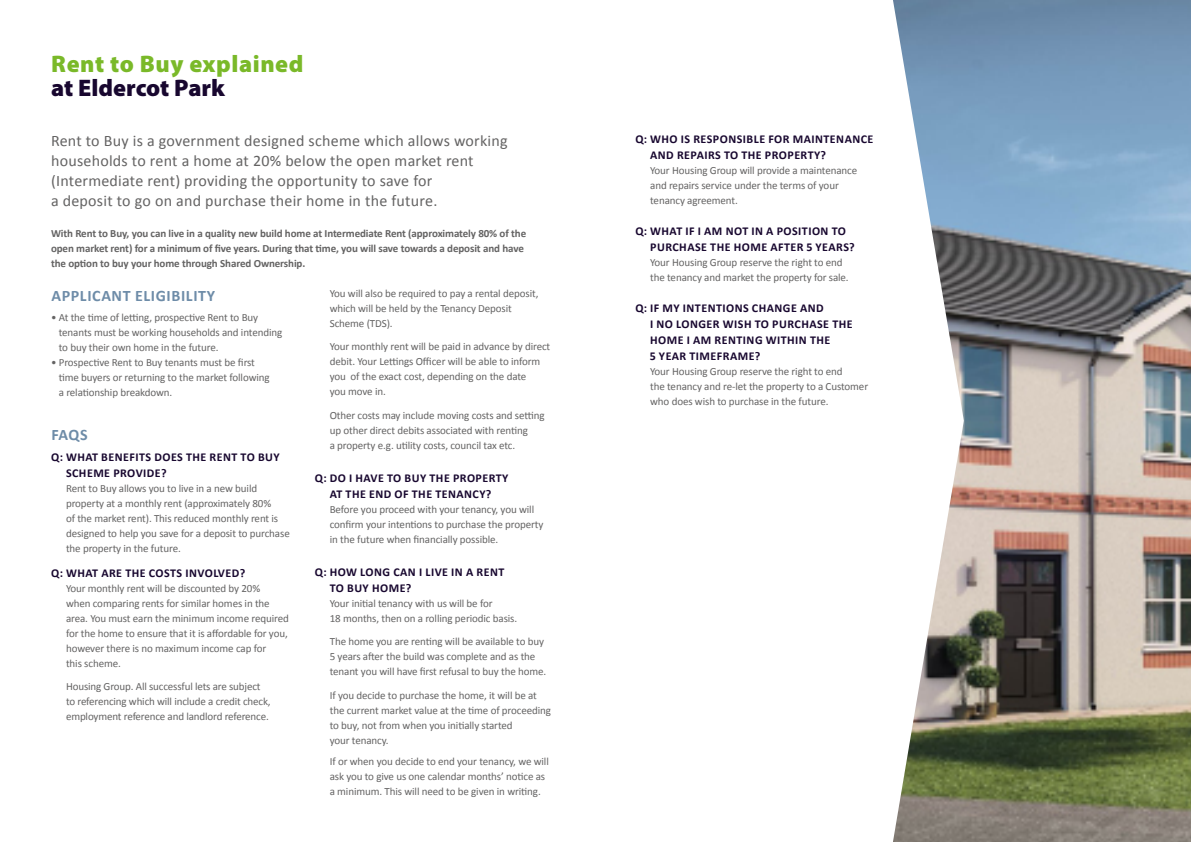
<style>
.page{position:relative;width:1191px;height:842px;background:#fff}
.page>*{position:absolute;margin:0;border:0;box-sizing:border-box;transform-origin:0 0}
.t1{font:900 24px "Myriad Pro";letter-spacing:.025em;color:#7ab929}
.t2{font:900 24px "Myriad Pro";color:#18072f}
.t3{font:16px/20px "Calibri";letter-spacing:.015em;color:#646363}
.t4{font:700 16px "Calibri";letter-spacing:.04em;color:#6e8ca8}
.t5{font:700 12px/16px "Calibri";letter-spacing:.04em;color:#18072f}
.t6{font:11px/15px "Calibri";letter-spacing:-.01em;color:#646363}
.t7{font:700 11px/15px "Calibri";letter-spacing:-.01em;color:#646363}
</style>
<div class="page">
<img style="left:963px;top:0;width:228px;height:842px">
<svg style="left:893px;top:0;width:70px;height:842px"></svg>
<h1 class="t1" style="left:51px;top:48px;width:254px">Rent to Buy explained</h1>
<h1 class="t2" style="left:51px;top:72px;width:175px">at Eldercot Park</h1>
<h2 class="t3" style="left:51px;top:130px;width:458px">Rent to Buy is a government designed scheme which allows working households to rent a home at 20% below the open market rent (Intermediate rent) providing the opportunity to save for<br>a deposit to go on and purchase their home in the future.</h2>
<p class="t7" style="left:51px;top:225px;width:476px">With Rent to Buy, you can live in a quality new build home at Intermediate Rent (approximately 80% of the open market rent) for a minimum of five years. During that time, you will save towards a deposit and have the option to buy your home through Shared Ownership.</p>
<h2 class="t4" style="left:51px;top:284px;width:165px">APPLICANT ELIGIBILITY</h2>
<p class="t6" style="left:59px;top:310px;width:225px;text-indent:-8px">• At the time of letting, prospective Rent to Buy tenants must be working households and intending to buy their own home in the future.</p>
<p class="t6" style="left:59px;top:355px;width:212px;text-indent:-8px">• Prospective Rent to Buy tenants must be first time buyers or returning to the market following a relationship breakdown.</p>
<h2 class="t4" style="left:51px;top:423px;width:38px">FAQS</h2>
<p class="t5" style="left:66px;top:449px;width:215px;text-indent:-15px">Q: WHAT BENEFITS DOES THE RENT TO BUY<br>SCHEME PROVIDE?</p>
<p class="t6" style="left:66px;top:481px;width:225px">Rent to Buy allows you to live in a new build property at a monthly rent (approximately 80%<br>of the market rent). This reduced monthly rent is designed to help you save for a deposit to purchase the property in the future.</p>
<p class="t5" style="left:51px;top:564px;width:195px">Q: WHAT ARE THE COSTS INVOLVED?</p>
<p class="t6" style="left:66px;top:580px;width:224px">Your monthly rent will be discounted by 20%<br>when comparing rents for similar homes in the area. You must earn the minimum income required for the home to ensure that it is affordable for you, however there is no maximum income cap for<br>this scheme.</p>
<p class="t6" style="left:66px;top:679px;width:206px">Housing Group. All successful lets are subject to referencing which will include a credit check, employment reference and landlord reference.</p>
<p class="t6" style="left:330px;top:285px;width:210px">You will also be required to pay a rental deposit, which will be held by the Tenancy Deposit<br>Scheme (TDS).</p>
<p class="t6" style="left:330px;top:339px;width:222px">Your monthly rent will be paid in advance by direct debit. Your Lettings Officer will be able to inform you of the exact cost, depending on the date<br>you move in.</p>
<p class="t6" style="left:330px;top:407px;width:216px">Other costs may include moving costs and setting up other direct debits associated with renting<br>a property e.g. utility costs, council tax etc.</p>
<p class="t5" style="left:315px;top:469px;width:195px;text-align:center">Q: DO I HAVE TO BUY THE PROPERTY<br>AT THE END OF THE TENANCY?</p>
<p class="t6" style="left:330px;top:501px;width:215px">Before you proceed with your tenancy, you will confirm your intentions to purchase the property in the future when financially possible.</p>
<p class="t5" style="left:330px;top:563px;width:176px;text-indent:-15px">Q: HOW LONG CAN I LIVE IN A RENT<br>TO BUY HOME?</p>
<p class="t6" style="left:330px;top:595px;width:189px">Your initial tenancy with us will be for<br>18 months, then on a rolling periodic basis.</p>
<p class="t6" style="left:330px;top:634px;width:218px">The home you are renting will be available to buy<br>5 years after the build was complete and as the tenant you will have first refusal to buy the home.</p>
<p class="t6" style="left:330px;top:687px;width:223px">If you decide to purchase the home, it will be at the current market value at the time of proceeding to buy, not from when you initially started<br>your tenancy.</p>
<p class="t6" style="left:330px;top:753px;width:221px">If or when you decide to end your tenancy, we will ask you to give us one calendar months’ notice as a minimum. This will need to be given in writing.</p>
<p class="t5" style="left:650px;top:130px;width:225px;text-indent:-15px">Q: WHO IS RESPONSIBLE FOR MAINTENANCE<br>AND REPAIRS TO THE PROPERTY?</p>
<p class="t6" style="left:650px;top:162px;width:209px">Your Housing Group will provide a maintenance and repairs service under the terms of your tenancy agreement.</p>
<p class="t5" style="left:650px;top:222px;width:206px;text-indent:-15px">Q: WHAT IF I AM NOT IN A POSITION TO<br>PURCHASE THE HOME AFTER 5 YEARS?</p>
<p class="t6" style="left:650px;top:254px;width:200px">Your Housing Group reserve the right to end the tenancy and market the property for sale.</p>
<p class="t5" style="left:650px;top:299px;width:204px;text-indent:-14px">Q: IF MY INTENTIONS CHANGE AND<br>I NO LONGER WISH TO PURCHASE THE<br>HOME I AM RENTING WITHIN THE<br>5 YEAR TIMEFRAME?</p>
<p class="t6" style="left:650px;top:363px;width:219px">Your Housing Group reserve the right to end<br>the tenancy and re-let the property to a Customer who does wish to purchase in the future.</p>
</div>
